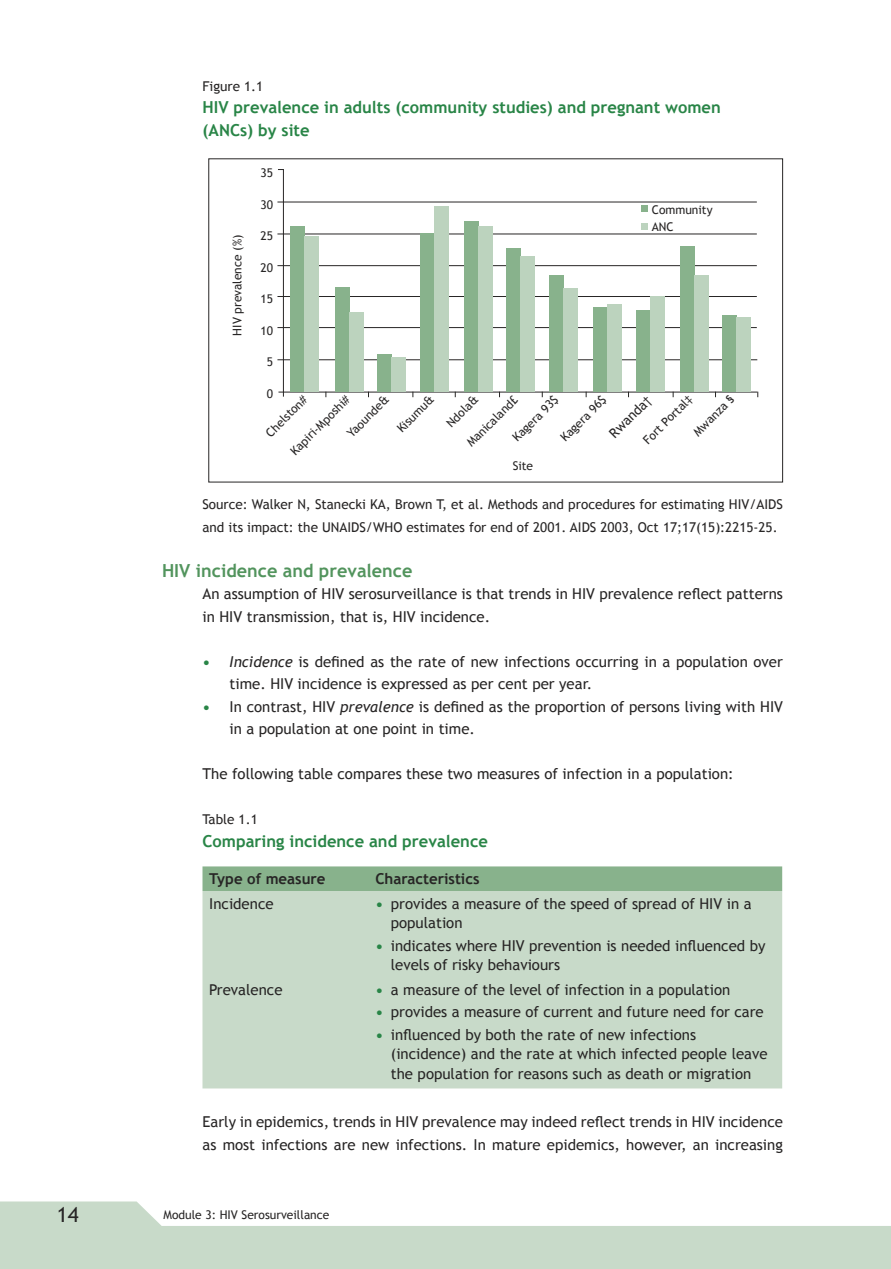
<style>
.page{position:relative;width:891px;height:1269px;background:#fff}
.page>*{position:absolute;margin:0;border:0;box-sizing:border-box;transform-origin:0 0}
.t1{font:21px "Trebuchet MS";color:#272525}
.t2{font:700 18px "Trebuchet MS";color:#52945d}
.t3{font:700 16.5px/22.5px "Trebuchet MS";color:#298547}
.t4{font:15px/22.5px "Trebuchet MS";color:#272525}
.t5{font:700 15px "Trebuchet MS";color:#272525}
.t6{font:13.5px/22.5px "Trebuchet MS";color:#272525}
.t7{font:12px/16.5px "Trebuchet MS";color:#272525}
.s1{font-weight:700;color:#298547}
.s2{font-style:italic}
</style>
<div class="page">
<svg style="left:0;top:1202px;width:890px;height:67px;fill:#c8dac9"></svg>
<svg style="left:890px;top:1226px;width:1px;height:43px"></svg>
<hr style="left:283px;top:169px;width:1px;height:228px;background:#272525">
<hr style="left:279px;top:392px;width:478px;height:1px;background:#272525">
<hr style="left:277px;top:359px;width:480px;height:1px;background:#272525">
<hr style="left:277px;top:327px;width:480px;height:1px;background:#272525">
<hr style="left:277px;top:296px;width:480px;height:1px;background:#272525">
<hr style="left:277px;top:265px;width:480px;height:1px;background:#272525">
<hr style="left:277px;top:234px;width:480px;height:1px;background:#272525">
<hr style="left:277px;top:202px;width:480px;height:1px;background:#272525">
<div style="left:291px;top:226px;width:14px;height:166px;background:#88b28c"></div>
<div style="left:305px;top:236px;width:14px;height:156px;background:#bcd3be"></div>
<div style="left:335px;top:287px;width:14px;height:105px;background:#88b28c"></div>
<div style="left:349px;top:312px;width:14px;height:80px;background:#bcd3be"></div>
<div style="left:378px;top:354px;width:14px;height:38px;background:#88b28c"></div>
<div style="left:392px;top:357px;width:14px;height:35px;background:#bcd3be"></div>
<div style="left:420px;top:234px;width:14px;height:158px;background:#88b28c"></div>
<div style="left:434px;top:206px;width:14px;height:186px;background:#bcd3be"></div>
<div style="left:464px;top:221px;width:14px;height:171px;background:#88b28c"></div>
<div style="left:478px;top:226px;width:14px;height:166px;background:#bcd3be"></div>
<div style="left:507px;top:248px;width:14px;height:144px;background:#88b28c"></div>
<div style="left:521px;top:257px;width:14px;height:135px;background:#bcd3be"></div>
<div style="left:549px;top:275px;width:14px;height:117px;background:#88b28c"></div>
<div style="left:563px;top:289px;width:15px;height:103px;background:#bcd3be"></div>
<div style="left:593px;top:307px;width:15px;height:85px;background:#88b28c"></div>
<div style="left:608px;top:304px;width:14px;height:88px;background:#bcd3be"></div>
<div style="left:636px;top:310px;width:14px;height:82px;background:#88b28c"></div>
<div style="left:650px;top:296px;width:14px;height:96px;background:#bcd3be"></div>
<div style="left:680px;top:247px;width:14px;height:145px;background:#88b28c"></div>
<div style="left:694px;top:275px;width:14px;height:117px;background:#bcd3be"></div>
<div style="left:723px;top:316px;width:14px;height:76px;background:#88b28c"></div>
<div style="left:737px;top:317px;width:14px;height:75px;background:#bcd3be"></div>
<div style="left:641px;top:205px;width:7px;height:7px;background:#88b28c"></div>
<div style="left:641px;top:223px;width:7px;height:7px;background:#bcd3be"></div>
<div style="left:202px;top:866px;width:580px;height:25px;background:#88b28c"></div>
<div style="left:202px;top:891px;width:580px;height:197px;background:#c8dac9"></div>
<p class="t6" style="left:202px;top:75px;width:62px">Figure 1.1</p>
<p class="t3" style="left:202px;top:96px;width:520px">HIV prevalence in adults (community studies) and pregnant women (ANCs) by site</p>
<p class="t7" style="left:229px;top:336px;width:102px;rotate:-90deg">HIV prevalence (%)</p>
<p class="t7" style="left:260px;top:165px;width:14px">35</p>
<p class="t7" style="left:260px;top:197px;width:14px">30</p>
<p class="t7" style="left:260px;top:228px;width:14px">25</p>
<p class="t7" style="left:260px;top:260px;width:14px">20</p>
<p class="t7" style="left:260px;top:291px;width:14px">15</p>
<p class="t7" style="left:260px;top:323px;width:14px">10</p>
<p class="t7" style="left:267px;top:354px;width:8px">5</p>
<p class="t7" style="left:267px;top:386px;width:8px">0</p>
<p class="t7" style="left:652px;top:202px;width:62px">Community<br>ANC</p>
<p class="t7" style="left:509px;top:434px;width:61px;rotate:-45deg">Kagera 93$</p>
<p class="t7" style="left:557px;top:434px;width:61px;rotate:-45deg">Kagera 96$</p>
<p class="t6" style="left:604px;top:428px;width:55px;rotate:-45deg">Rwanda†</p>
<p class="t7" style="left:287px;top:447px;width:80px;rotate:-45deg">Kapiri-Mposhi#</p>
<p class="t7" style="left:262px;top:429px;width:54px;rotate:-45deg">Chelston#</p>
<p class="t7" style="left:463px;top:439px;width:68px;rotate:-45deg">Manicaland£</p>
<p class="t7" style="left:640px;top:436px;width:65px;rotate:-45deg">Fort Portal‡</p>
<p class="t7" style="left:690px;top:428px;width:53px;rotate:-45deg">Mwanza §</p>
<p class="t7" style="left:344px;top:429px;width:55px;rotate:-45deg">Yaounde&amp;</p>
<p class="t7" style="left:393px;top:424px;width:48px;rotate:-45deg">Kisumu&amp;</p>
<p class="t7" style="left:443px;top:419px;width:41px;rotate:-45deg">Ndola&amp;</p>
<p class="t7" style="left:513px;top:458px;width:22px">Site</p>
<p class="t6" style="left:202px;top:494px;width:582px">Source: Walker N, Stanecki KA, Brown T, et al. Methods and procedures for estimating HIV/AIDS and its impact: the UNAIDS/WHO estimates for end of 2001. AIDS 2003, Oct 17;17(15):2215-25.</p>
<p class="t2" style="left:162px;top:559px;width:252px">HIV incidence and prevalence</p>
<p class="t4" style="left:202px;top:583px;width:582px">An assumption of HIV serosurveillance is that trends in HIV prevalence reflect patterns in HIV transmission, that is, HIV incidence.</p>
<p class="t4" style="left:230px;top:651px;width:555px;text-indent:-27px"><span class="s1">•</span> <span class="s2">Incidence</span> is defined as the rate of new infections occurring in a population over time. HIV incidence is expressed as per cent per year.</p>
<p class="t4" style="left:230px;top:696px;width:555px;text-indent:-27px"><span class="s1">•</span> In contrast, HIV <span class="s2">prevalence</span> is defined as the proportion of persons living with HIV in a population at one point in time.</p>
<p class="t4" style="left:202px;top:763px;width:533px">The following table compares these two measures of infection in a population:</p>
<p class="t6" style="left:202px;top:809px;width:57px">Table 1.1</p>
<p class="t3" style="left:202px;top:830px;width:287px">Comparing incidence and prevalence</p>
<p class="t5" style="left:209px;top:870px;width:118px">Type of measure</p>
<p class="t5" style="left:375px;top:870px;width:106px">Characteristics</p>
<p class="t4" style="left:209px;top:892px;width:66px">Incidence</p>
<p class="t4" style="left:391px;top:894px;width:362px;line-height:19.5px;text-indent:-15px"><span class="s1">•</span> provides a measure of the speed of spread of HIV in a population</p>
<p class="t4" style="left:391px;top:936px;width:376px;line-height:19.5px;text-indent:-15px"><span class="s1">•</span> indicates where HIV prevention is needed influenced by levels of risky behaviours</p>
<p class="t4" style="left:209px;top:979px;width:75px">Prevalence</p>
<p class="t4" style="left:375px;top:979px;width:356px"><span class="s1">•</span> a measure of the level of infection in a population</p>
<p class="t4" style="left:375px;top:1001px;width:390px"><span class="s1">•</span> provides a measure of current and future need for care</p>
<p class="t4" style="left:391px;top:1025px;width:378px;line-height:19.5px;text-indent:-15px"><span class="s1">•</span> influenced by both the rate of new infections (incidence) and the rate at which infected people leave the population for reasons such as death or migration</p>
<p class="t4" style="left:202px;top:1111px;width:582px">Early in epidemics, trends in HIV prevalence may indeed reflect trends in HIV incidence as most infections are new infections. In mature epidemics, however, an increasing</p>
<h1 class="t1" style="left:57px;top:1203px;width:24px">14</h1>
<p class="t7" style="left:164px;top:1207px;width:167px">Module 3: HIV Serosurveillance</p>
</div>
